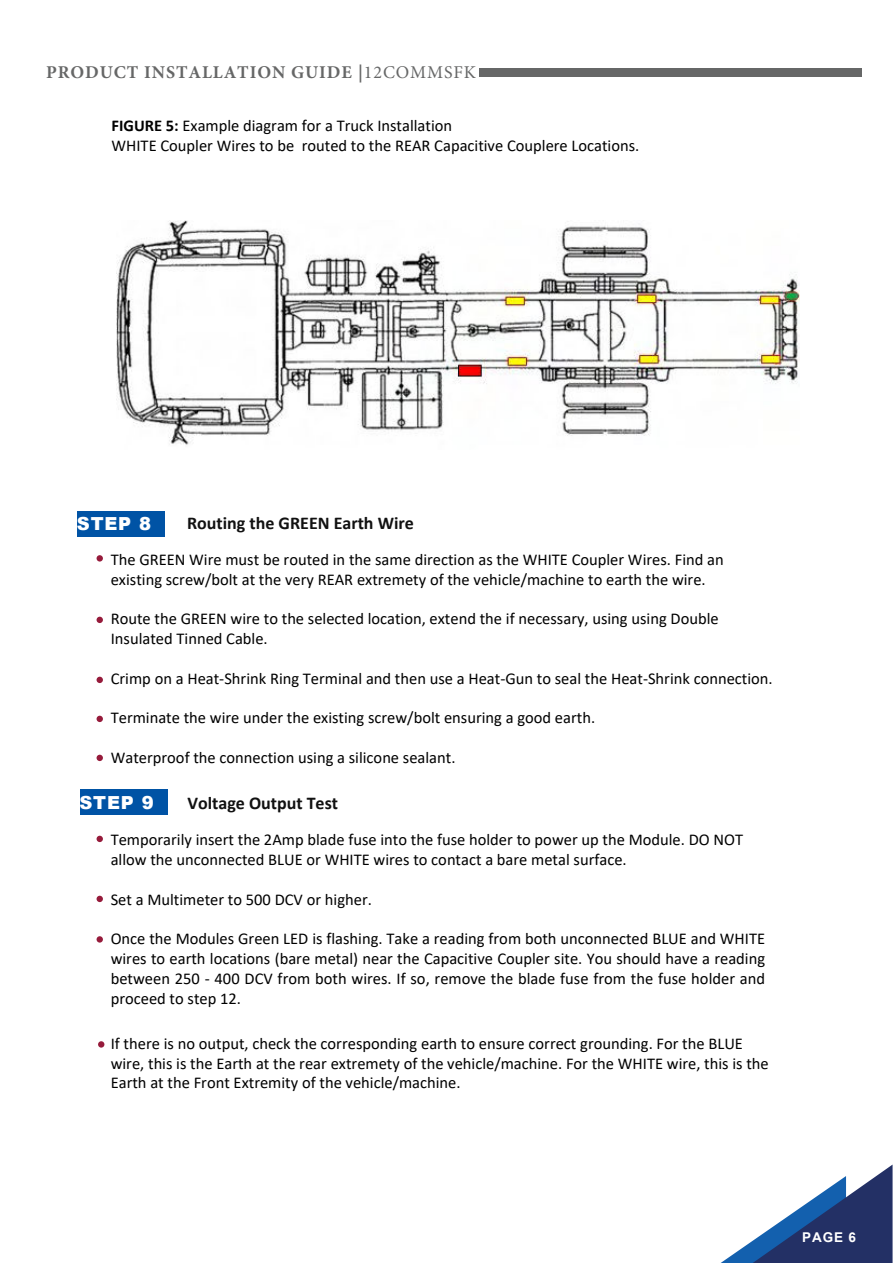
<style>
.page{position:relative;width:893px;height:1263px;background:#fff}
.page>*{position:absolute;margin:0;border:0;box-sizing:border-box;transform-origin:0 0}
.t1{font:700 18px "Calibri";color:#111}
.t2{font:700 18px "Minion Pro";letter-spacing:.05em;color:#666767}
.t3{font:900 18px "Arial";letter-spacing:.045em;color:#fff}
.t4{font:16.5px/19.8px "Calibri";color:#000}
.t5{font:700 13.5px "Arial";color:#fff}
.s1{font-weight:400}
.s2{font-weight:700}
</style>
<div class="page">
<svg style="left:720px;top:1165px;width:172px;height:98px"></svg>
<div style="left:479px;top:69px;width:382px;height:8px;background:#666767"></div>
<div style="left:77px;top:512px;width:87px;height:25px;background:#0053a5"></div>
<svg style="left:97px;top:755px;width:6px;height:6px"></svg>
<svg style="left:97px;top:716px;width:6px;height:6px"></svg>
<svg style="left:97px;top:677px;width:6px;height:6px"></svg>
<svg style="left:97px;top:617px;width:6px;height:6px"></svg>
<svg style="left:97px;top:555px;width:6px;height:6px"></svg>
<div style="left:80px;top:789px;width:87px;height:26px;background:#0053a5"></div>
<svg style="left:97px;top:836px;width:6px;height:6px"></svg>
<svg style="left:97px;top:896px;width:6px;height:6px"></svg>
<svg style="left:97px;top:936px;width:6px;height:6px"></svg>
<svg style="left:98px;top:1041px;width:6px;height:6px"></svg>
<img style="left:117px;top:220px;width:683px;height:225px">
<p class="t2" style="left:46px;top:59px;width:432px">PRODUCT INSTALLATION GUIDE |<span class="s1">12COMMSFK</span></p>
<p class="t4" style="left:112px;top:115px;width:529px"><span class="s2">FIGURE 5:</span> Example diagram for a Truck Installation<br>WHITE Coupler Wires to be routed to the REAR Capacitive Couplere Locations.</p>
<p class="t3" style="left:77px;top:511px;width:76px">STEP 8</p>
<p class="t1" style="left:187px;top:510px;width:228px">Routing the GREEN Earth Wire</p>
<p class="t4" style="left:111px;top:549px;width:614px">The GREEN Wire must be routed in the same direction as the WHITE Coupler Wires. Find an existing screw/bolt at the very REAR extremety of the vehicle/machine to earth the wire.</p>
<p class="t4" style="left:111px;top:608px;width:609px">Route the GREEN wire to the selected location, extend the if necessary, using using Double<br>Insulated Tinned Cable.</p>
<p class="t4" style="left:111px;top:668px;width:663px">Crimp on a Heat-Shrink Ring Terminal and then use a Heat-Gun to seal the Heat-Shrink connection.</p>
<p class="t4" style="left:111px;top:707px;width:486px">Terminate the wire under the existing screw/bolt ensuring a good earth.</p>
<p class="t4" style="left:111px;top:747px;width:346px">Waterproof the connection using a silicone sealant.</p>
<p class="t3" style="left:79px;top:789px;width:76px">STEP 9</p>
<p class="t1" style="left:187px;top:790px;width:152px">Voltage Output Test</p>
<p class="t4" style="left:111px;top:829px;width:634px">Temporarily insert the 2Amp blade fuse into the fuse holder to power up the Module. DO NOT allow the unconnected BLUE or WHITE wires to contact a bare metal surface.</p>
<p class="t4" style="left:111px;top:889px;width:263px">Set a Multimeter to 500 DCV or higher.</p>
<p class="t4" style="left:111px;top:928px;width:656px;text-align:justify">Once the Modules Green LED is flashing. Take a reading from both unconnected BLUE and WHITE wires to earth locations (bare metal) near the Capacitive Coupler site. You should have a reading between 250 - 400 DCV from both wires. If so, remove the blade fuse from the fuse holder and proceed to step 12.</p>
<p class="t4" style="left:111px;top:1033px;width:660px">If there is no output, check the corresponding earth to ensure correct grounding. For the BLUE wire, this is the Earth at the rear extremety of the vehicle/machine. For the WHITE wire, this is the<br>Earth at the Front Extremity of the vehicle/machine.</p>
<p class="t5" style="left:802px;top:1228px;width:55px">PAGE 6</p>
</div>
